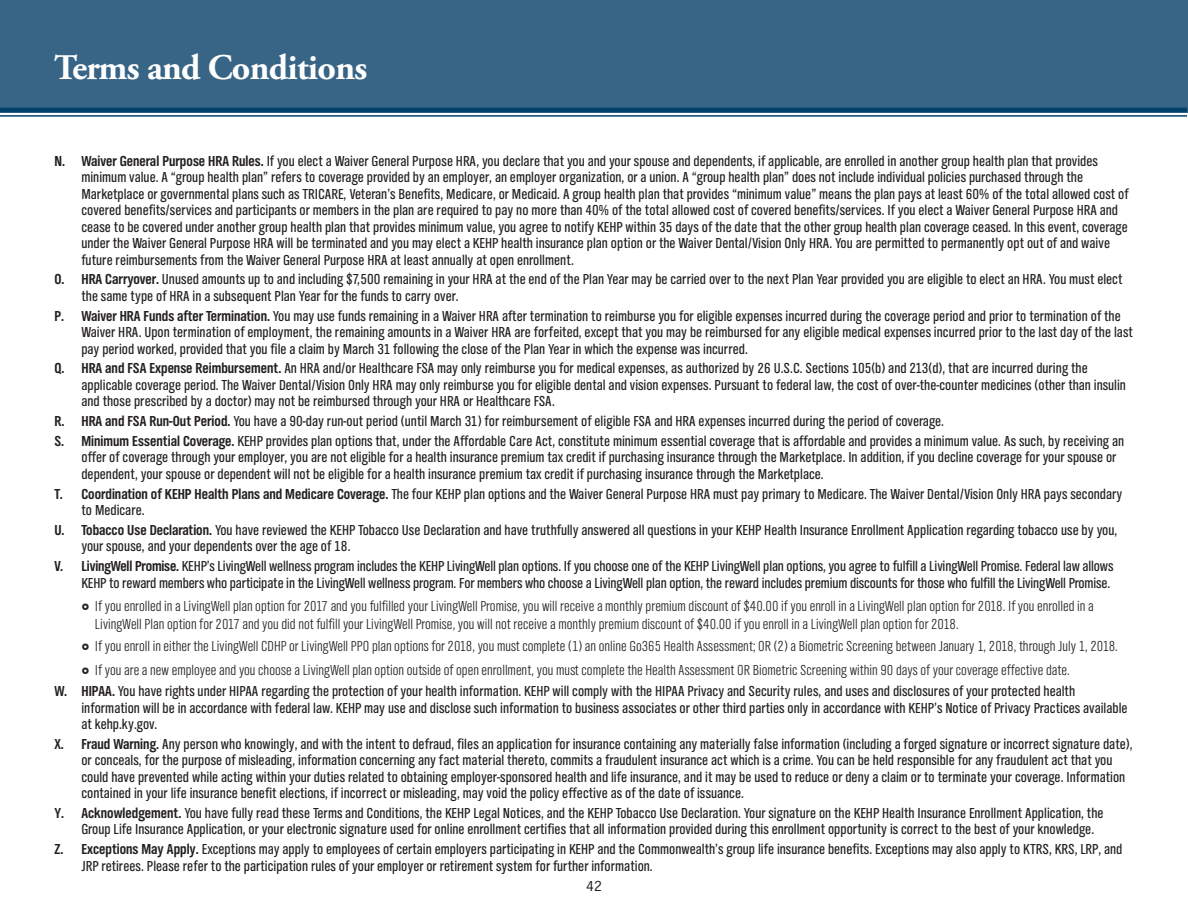
<style>
.page{position:relative;width:1188px;height:918px;background:#fff}
.page>*{position:absolute;margin:0;border:0;box-sizing:border-box;transform-origin:0 0}
.Wave_Head{font:700 36px "Adobe Garamond Pro";letter-spacing:-.02em;color:#fff}
.t1{font:15px/16.5px "TV Nord Cond EF";color:#231f20}
.t2{font:300 15px/18px "TV Nord Cond EF";color:#231f20}
.Body_copy{font:15px "TV Nord EF";color:#231f20}
.s1{font-weight:700}
</style>
<div class="page">
<svg style="left:0;top:0;width:1188px;height:116px"></svg>
<div style="left:0;top:0;width:1187px;height:112px;background:#386486"></div>
<hr style="left:0;top:108px;width:1187px;height:4px;background:#00426b">
<hr style="left:0;top:115px;width:1187px;height:2px;background:#00426b">
<p class="Wave_Head" style="left:54px;top:47px;width:315px">Terms and Conditions</p>
<p class="t1" style="left:81px;top:153px;width:1049px;text-indent:-27px"><span class="s1">N. Waiver General Purpose HRA Rules.</span> If you elect a Waiver General Purpose HRA, you declare that you and your spouse and dependents, if applicable, are enrolled in another group health plan that provides minimum value. A “group health plan” refers to coverage provided by an employer, an employer organization, or a union. A “group health plan” does not include individual policies purchased through the Marketplace or governmental plans such as TRICARE, Veteran’s Benefits, Medicare, or Medicaid. A group health plan that provides “minimum value” means the plan pays at least 60% of the total allowed cost of covered benefits/services and participants or members in the plan are required to pay no more than 40% of the total allowed cost of covered benefits/services. If you elect a Waiver General Purpose HRA and cease to be covered under another group health plan that provides minimum value, you agree to notify KEHP within 35 days of the date that the other group health plan coverage ceased. In this event, coverage under the Waiver General Purpose HRA will be terminated and you may elect a KEHP health insurance plan option or the Waiver Dental/Vision Only HRA. You are permitted to permanently opt out of and waive future reimbursements from the Waiver General Purpose HRA at least annually at open enrollment.</p>
<p class="t1" style="left:81px;top:271px;width:1043px;text-indent:-27px"><span class="s1">O. HRA Carryover.</span> Unused amounts up to and including $7,500 remaining in your HRA at the end of the Plan Year may be carried over to the next Plan Year provided you are eligible to elect an HRA. You must elect the same type of HRA in a subsequent Plan Year for the funds to carry over.</p>
<p class="t1" style="left:81px;top:308px;width:1053px;text-indent:-27px"><span class="s1">P. Waiver HRA Funds after Termination.</span> You may use funds remaining in a Waiver HRA after termination to reimburse you for eligible expenses incurred during the coverage period and prior to termination of the<br>Waiver HRA. Upon termination of employment, the remaining amounts in a Waiver HRA are forfeited, except that you may be reimbursed for any eligible medical expenses incurred prior to the last day of the last pay period worked, provided that you file a claim by March 31 following the close of the Plan Year in which the expense was incurred.</p>
<p class="t1" style="left:81px;top:360px;width:1046px;text-indent:-27px"><span class="s1">Q. HRA and FSA Expense Reimbursement.</span> An HRA and/or Healthcare FSA may only reimburse you for medical expenses, as authorized by 26 U.S.C. Sections 105(b) and 213(d), that are incurred during the applicable coverage period. The Waiver Dental/Vision Only HRA may only reimburse you for eligible dental and vision expenses. Pursuant to federal law, the cost of over-the-counter medicines (other than insulin and those prescribed by a doctor) may not be reimbursed through your HRA or Healthcare FSA.</p>
<p class="t1" style="left:54px;top:413px;width:891px"><span class="s1">R. HRA and FSA Run-Out Period.</span> You have a 90-day run-out period (until March 31) for reimbursement of eligible FSA and HRA expenses incurred during the period of coverage.</p>
<p class="t1" style="left:81px;top:433px;width:1044px;text-indent:-27px"><span class="s1">S. Minimum Essential Coverage.</span> KEHP provides plan options that, under the Affordable Care Act, constitute minimum essential coverage that is affordable and provides a minimum value. As such, by receiving an offer of coverage through your employer, you are not eligible for a health insurance premium tax credit if purchasing insurance through the Marketplace. In addition, if you decline coverage for your spouse or dependent, your spouse or dependent will not be eligible for a health insurance premium tax credit if purchasing insurance through the Marketplace.</p>
<p class="t1" style="left:81px;top:486px;width:1042px;text-indent:-27px"><span class="s1">T. Coordination of KEHP Health Plans and Medicare Coverage.</span> The four KEHP plan options and the Waiver General Purpose HRA must pay primary to Medicare. The Waiver Dental/Vision Only HRA pays secondary to Medicare.</p>
<p class="t1" style="left:81px;top:522px;width:1037px;text-indent:-27px"><span class="s1">U. Tobacco Use Declaration.</span> You have reviewed the KEHP Tobacco Use Declaration and have truthfully answered all questions in your KEHP Health Insurance Enrollment Application regarding tobacco use by you, your spouse, and your dependents over the age of 18.</p>
<p class="t1" style="left:54px;top:558px;width:1060px;text-align:right"><span class="s1">V. LivingWell Promise.</span> KEHP’s LivingWell wellness program includes the KEHP LivingWell plan options. If you choose one of the KEHP LivingWell plan options, you agree to fulfill a LivingWell Promise. Federal law allows<br>KEHP to reward members who participate in the LivingWell wellness program. For members who choose a LivingWell plan option, the reward includes premium discounts for those who fulfill the LivingWell Promise.</p>
<p class="t2" style="left:95px;top:597px;width:1000px">If you enrolled in a LivingWell plan option for 2017 and you fulfilled your LivingWell Promise, you will receive a monthly premium discount of $40.00 if you enroll in a LivingWell plan option for 2018. If you enrolled in a<br>LivingWell Plan option for 2017 and you did not fulfill your LivingWell Promise, you will not receive a monthly premium discount of $40.00 if you enroll in a LivingWell plan option for 2018.</p>
<p class="t2" style="left:95px;top:637px;width:1024px">If you enroll in either the LivingWell CDHP or LivingWell PPO plan options for 2018, you must complete (1) an online Go365 Health Assessment; OR (2) a Biometric Screening between January 1, 2018, through July 1, 2018.</p>
<p class="t2" style="left:95px;top:661px;width:977px">If you are a new employee and you choose a LivingWell plan option outside of open enrollment, you must complete the Health Assessment OR Biometric Screening within 90 days of your coverage effective date.</p>
<p class="t1" style="left:81px;top:683px;width:1048px;text-indent:-27px"><span class="s1">W. HIPAA.</span> You have rights under HIPAA regarding the protection of your health information. KEHP will comply with the HIPAA Privacy and Security rules, and uses and disclosures of your protected health information will be in accordance with federal law. KEHP may use and disclose such information to business associates or other third parties only in accordance with KEHP’s Notice of Privacy Practices available at kehp.ky.gov.</p>
<p class="t1" style="left:81px;top:736px;width:1053px;text-indent:-27px"><span class="s1">X. Fraud Warning.</span> Any person who knowingly, and with the intent to defraud, files an application for insurance containing any materially false information (including a forged signature or incorrect signature date), or conceals, for the purpose of misleading, information concerning any fact material thereto, commits a fraudulent insurance act which is a crime. You can be held responsible for any fraudulent act that you could have prevented while acting within your duties related to obtaining employer-sponsored health and life insurance, and it may be used to reduce or deny a claim or to terminate your coverage. Information contained in your life insurance benefit elections, if incorrect or misleading, may void the policy effective as of the date of issuance.</p>
<p class="t1" style="left:81px;top:805px;width:1024px;text-indent:-27px"><span class="s1">Y. Acknowledgement.</span> You have fully read these Terms and Conditions, the KEHP Legal Notices, and the KEHP Tobacco Use Declaration. Your signature on the KEHP Health Insurance Enrollment Application, the<br>Group Life Insurance Application, or your electronic signature used for online enrollment certifies that all information provided during this enrollment opportunity is correct to the best of your knowledge.</p>
<p class="t1" style="left:81px;top:841px;width:1043px;text-indent:-27px"><span class="s1">Z. Exceptions May Apply.</span> Exceptions may apply to employees of certain employers participating in KEHP and the Commonwealth’s group life insurance benefits. Exceptions may also apply to KTRS, KRS, LRP, and<br>JRP retirees. Please refer to the participation rules of your employer or retirement system for further information.</p>
<p class="Body_copy" style="left:586px;top:878px;width:17px">42</p>
</div>
